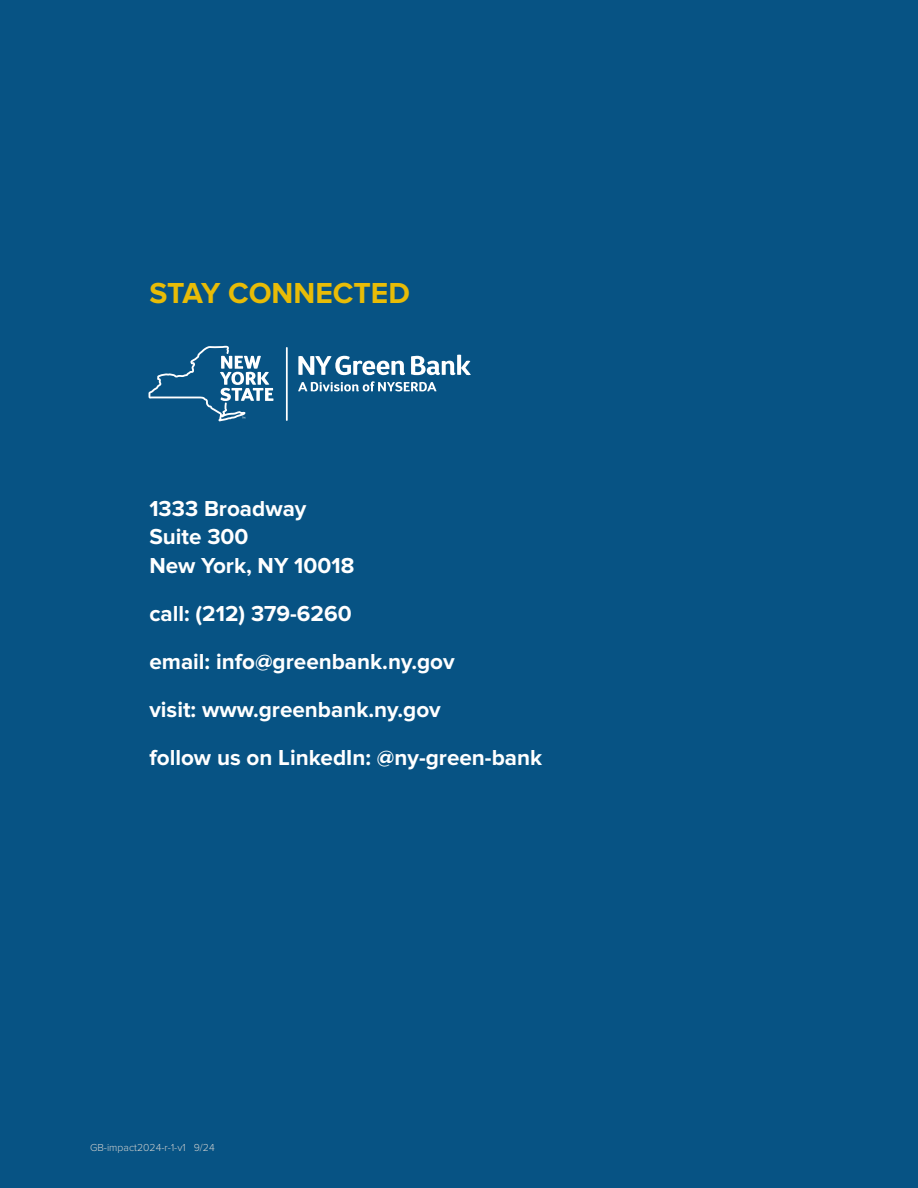
<style>
.page{position:relative;width:918px;height:1188px;background:#075384}
.page>*{position:absolute;margin:0;border:0;box-sizing:border-box;transform-origin:0 0}
._2024_-_H2_-_Heading{font:700 30px "Proxima Nova";color:#e8bc07}
._2024_-_Page_Section_Title_-_Small{font:700 22.5px/28.5px "Proxima Nova";color:#fff}
.t1{font:300 10.5px "Proxima Nova";color:#d0d1cf}
</style>
<div class="page">
<svg style="left:149px;top:346px;width:125px;height:75px"></svg>
<hr style="left:286px;top:347px;width:2px;height:74px;background:#fff">
<svg style="left:298px;top:356px;width:107px;height:19px"></svg>
<svg style="left:411px;top:355px;width:60px;height:20px"></svg>
<svg style="left:298px;top:381px;width:139px;height:10px"></svg>
<h2 class="_2024_-_H2_-_Heading" style="left:149px;top:275px;width:262px">STAY CONNECTED</h2>
<p class="_2024_-_Page_Section_Title_-_Small" style="left:149px;top:494px;width:206px">1333 Broadway<br>Suite 300<br>New York, NY 10018</p>
<p class="_2024_-_Page_Section_Title_-_Small" style="left:149px;top:599px;width:204px">call: (212) 379-6260</p>
<p class="_2024_-_Page_Section_Title_-_Small" style="left:149px;top:647px;width:307px">email: info@greenbank.ny.gov</p>
<p class="_2024_-_Page_Section_Title_-_Small" style="left:149px;top:695px;width:293px">visit: www.greenbank.ny.gov</p>
<p class="_2024_-_Page_Section_Title_-_Small" style="left:149px;top:743px;width:394px">follow us on LinkedIn: @ny-green-bank</p>
<p class="t1" style="left:90px;top:1140px;width:126px">GB-impact2024-r-1-v1 9/24</p>
</div>
